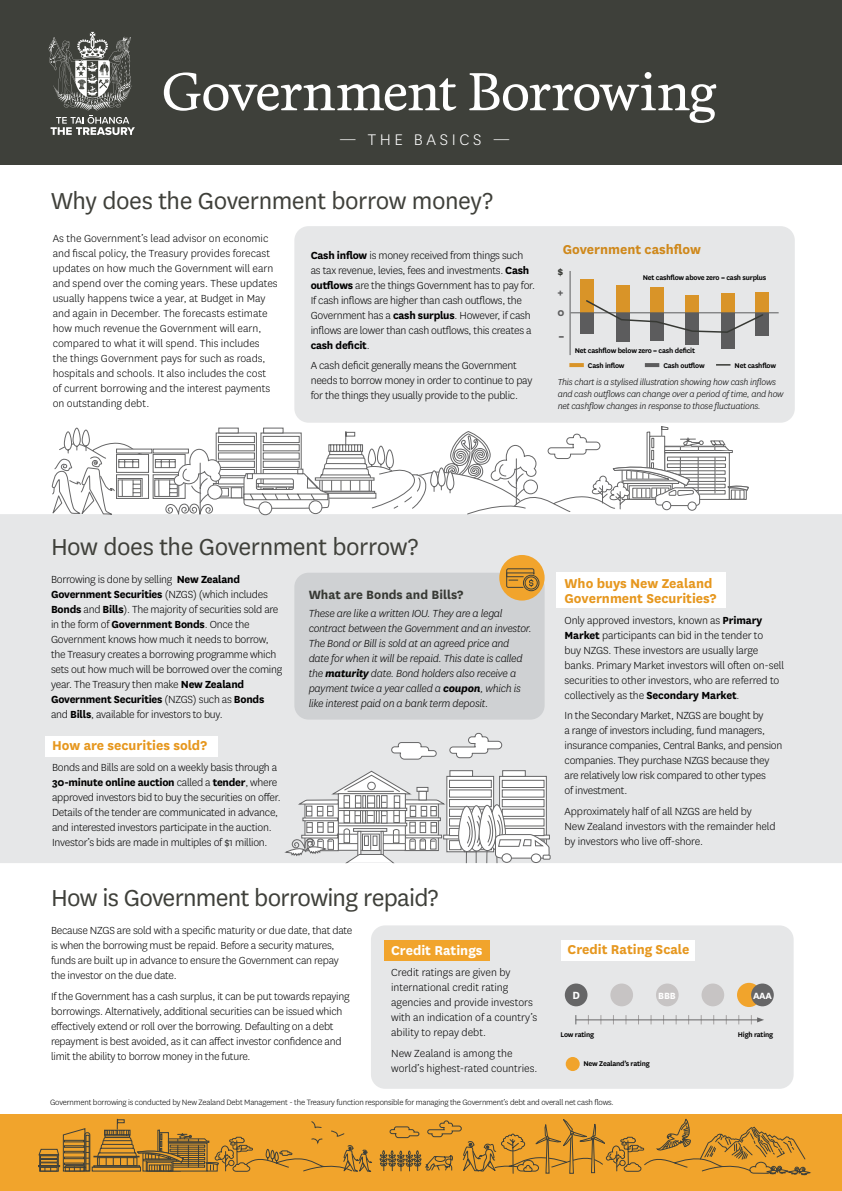
<style>
.page{position:relative;width:842px;height:1191px;background:#fff}
.page>*{position:absolute;margin:0;border:0;box-sizing:border-box;transform-origin:0 0}
.t1{font:50px "Feijoa OT";letter-spacing:-.03em;color:#fff}
.t2{font:27px "National";letter-spacing:-.02em;color:#3f403a}
.t3{font:300 18px "National";letter-spacing:.2em;color:#fff}
.t4{font:700 15px/15px "National";color:#e6971e}
.t5{font:700 15px "National";color:#fff}
.t6{font:700 14px "National";color:#3e403a}
.t7{font:700 12.1px "National";color:#fff}
.t8{font:300 12px/15px "National";letter-spacing:-.02em;color:#000}
.t9{font:300 12px/15px "National";color:#000}
.t10{font:italic 300 12px/15px "National";letter-spacing:-.02em;color:#000}
.t11{font:900 12px "National";color:#666667}
.t12{font:700 12px "National";color:#3e403a}
.t13{font:700 12px "National";color:#666667}
.t14{font:700 10.5px "National";letter-spacing:-.03em;color:#fff}
.t15{font:italic 300 10px/12px "National";letter-spacing:-.02em;color:#000}
.t16{font:300 9px "National";letter-spacing:-.02em;color:#000}
.t17{font:600 8px/14.6px "National";letter-spacing:-.025em;color:#000}
.s1{font-weight:700}
</style>
<div class="page">
<div style="left:0;top:514px;width:842px;height:349px;background:#e6e7e8"></div>
<div style="left:371px;top:925px;width:423px;height:163px;background:#e6e7e8;border-radius:14px"></div>
<div style="left:0;top:0;width:842px;height:165px;background:#3e403a"></div>
<div style="left:0;top:1114px;width:842px;height:77px;background:#f1a42c"></div>
<svg style="left:38px;top:1118px;width:334px;height:54px"></svg>
<svg style="left:380px;top:1118px;width:430px;height:58px"></svg>
<div style="left:556px;top:573px;width:170px;height:35px;background:#fff"></div>
<div style="left:294px;top:573px;width:251px;height:146px;background:#cfd1d3;border-radius:14px"></div>
<div style="left:45px;top:735px;width:172px;height:21px;background:#fff"></div>
<div style="left:499px;top:555px;width:46px;height:45px;background:#f1a42c;border-radius:50%"></div>
<svg style="left:506px;top:568px;width:33px;height:23px"></svg>
<div style="left:384px;top:940px;width:105px;height:21px;background:#f1a42c"></div>
<div style="left:294px;top:226px;width:501px;height:197px;background:#e6e7e8;border-radius:14px"></div>
<svg style="left:143px;top:449px;width:9px;height:4px"></svg>
<div style="left:116px;top:454px;width:33px;height:19px;background:#fff;border:1px solid #666667"></div>
<div style="left:116px;top:474px;width:33px;height:25px;border:1px solid #666667"></div>
<div style="left:153px;top:449px;width:36px;height:4px;border:1px solid #666667"></div>
<svg style="left:153px;top:454px;width:1px;height:19px"></svg>
<div style="left:153px;top:474px;width:33px;height:25px;border:1px solid #666667"></div>
<svg style="left:51px;top:427px;width:92px;height:91px"></svg>
<svg style="left:449px;top:732px;width:54px;height:26px"></svg>
<svg style="left:391px;top:741px;width:46px;height:19px"></svg>
<svg style="left:154px;top:410px;width:595px;height:105px"></svg>
<svg style="left:49px;top:32px;width:86px;height:103px"></svg>
<svg style="left:285px;top:770px;width:266px;height:94px"></svg>
<hr style="left:576px;top:1019px;width:183px;height:1px;background:#666667">
<svg style="left:751px;top:1015px;width:13px;height:9px"></svg>
<div style="left:565px;top:983px;width:22px;height:23px;background:#666667;border-radius:50%"></div>
<div style="left:610px;top:983px;width:23px;height:23px;background:#c7c4c4;border-radius:50%"></div>
<div style="left:656px;top:983px;width:23px;height:23px;background:#c7c4c4;border-radius:50%"></div>
<div style="left:701px;top:983px;width:23px;height:23px;background:#c7c4c4;border-radius:50%"></div>
<div style="left:737px;top:982px;width:24px;height:25px;background:#f1a42c;border-radius:50%"></div>
<div style="left:751px;top:983px;width:23px;height:23px;background:#666667;border-radius:50%"></div>
<div style="left:561px;top:940px;width:134px;height:21px;background:#fff"></div>
<div style="left:566px;top:1057px;width:14px;height:14px;background:#f1a42c;border-radius:50%"></div>
<h1 class="t1" style="left:161px;top:60px;width:557px">Government Borrowing</h1>
<h1 class="t3" style="left:339px;top:129px;width:173px">— THE BASICS —</h1>
<h2 class="t2" style="left:51px;top:183px;width:443px">Why does the Government borrow money?</h2>
<p class="t9" style="left:53px;top:230px;width:227px">As the Government’s lead advisor on economic and fiscal policy, the Treasury provides forecast updates on how much the Government will earn and spend over the coming years. These updates usually happens twice a year, at Budget in May and again in December. The forecasts estimate how much revenue the Government will earn, compared to what it will spend. This includes the things Government pays for such as roads, hospitals and schools. It also includes the cost of current borrowing and the interest payments on outstanding debt.</p>
<p class="t8" style="left:311px;top:247px;width:226px"><span class="s1">Cash inflow</span> is money received from things such as tax revenue, levies, fees and investments. <span class="s1">Cash outflows</span> are the things Government has to pay for.<br>If cash inflows are higher than cash outflows, the Government has a <span class="s1">cash surplus</span>. However, if cash inflows are lower than cash outflows, this creates a <span class="s1">cash deficit</span>.</p>
<p class="t8" style="left:311px;top:358px;width:223px">A cash deficit generally means the Government needs to borrow money in order to continue to pay for the things they usually provide to the public.</p>
<p class="t4" style="left:563px;top:241px;width:140px">Government cashflow</p>
<p class="t12" style="left:557px;top:263px;width:7px">$</p>
<p class="t11" style="left:557px;top:283px;width:7px">+</p>
<p class="t13" style="left:557px;top:303px;width:9px">0</p>
<p class="t11" style="left:558px;top:328px;width:7px">–</p>
<p class="t17" style="left:643px;top:270px;width:125px">Net cashflow above zero = cash surplus</p>
<p class="t17" style="left:588px;top:343px;width:109px;text-indent:-13px">Net cashflow below zero = cash deficit<br>Cash inflow</p>
<p class="t17" style="left:663px;top:357px;width:43px">Cash outflow</p>
<p class="t17" style="left:735px;top:357px;width:43px">Net cashflow</p>
<p class="t15" style="left:558px;top:376px;width:227px">This chart is a stylised illustration showing how cash inflows and cash outflows can change over a period of time, and how net cashflow changes in response to those fluctuations.</p>
<h2 class="t2" style="left:51px;top:529px;width:369px">How does the Government borrow?</h2>
<p class="t8" style="left:51px;top:571px;width:233px">Borrowing is done by selling <span class="s1">New Zealand Government Securities</span> (NZGS) (which includes <span class="s1">Bonds</span> and <span class="s1">Bills</span>). The majority of securities sold are in the form of <span class="s1">Government Bonds</span>. Once the Government knows how much it needs to borrow, the Treasury creates a borrowing programme which sets out how much will be borrowed over the coming year. The Treasury then make <span class="s1">New Zealand Government Securities</span> (NZGS) such as <span class="s1">Bonds </span>and <span class="s1">Bills</span>, available for investors to buy.</p>
<p class="t6" style="left:309px;top:584px;width:156px">What are Bonds and Bills?</p>
<p class="t10" style="left:309px;top:605px;width:225px">These are like a written IOU. They are a legal contract between the Government and an investor.<br>The Bond or Bill is sold at an agreed price and date for when it will be repaid. This date is called the <span class="s1">maturity</span> date. Bond holders also receive a payment twice a year called a <span class="s1">coupon</span>, which is like interest paid on a bank term deposit.</p>
<p class="t4" style="left:52px;top:736px;width:156px">How are securities sold?</p>
<p class="t8" style="left:52px;top:759px;width:230px">Bonds and Bills are sold on a weekly basis through a <span class="s1">30-minute online auction</span> called a <span class="s1">tender</span>, where approved investors bid to buy the securities on offer.<br>Details of the tender are communicated in advance, and interested investors participate in the auction.<br>Investor’s bids are made in multiples of $1 million.</p>
<p class="t4" style="left:564px;top:575px;width:153px">Who buys New Zealand<br>Government Securities?</p>
<p class="t8" style="left:564px;top:612px;width:221px">Only approved investors, known as <span class="s1">Primary Market</span> participants can bid in the tender to<br>buy NZGS. These investors are usually large banks. Primary Market investors will often on-sell securities to other investors, who are referred to collectively as the <span class="s1">Secondary Market</span>.</p>
<p class="t8" style="left:564px;top:708px;width:219px">In the Secondary Market, NZGS are bought by<br>a range of investors including, fund managers, insurance companies, Central Banks, and pension companies. They purchase NZGS because they are relatively low risk compared to other types<br>of investment.</p>
<p class="t8" style="left:564px;top:803px;width:212px">Approximately half of all NZGS are held by<br>New Zealand investors with the remainder held by investors who live off-shore.</p>
<h2 class="t2" style="left:51px;top:880px;width:389px">How is Government borrowing repaid?</h2>
<p class="t8" style="left:51px;top:922px;width:303px">Because NZGS are sold with a specific maturity or due date, that date is when the borrowing must be repaid. Before a security matures, funds are built up in advance to ensure the Government can repay the investor on the due date.</p>
<p class="t8" style="left:51px;top:988px;width:300px">If the Government has a cash surplus, it can be put towards repaying borrowings. Alternatively, additional securities can be issued which effectively extend or roll over the borrowing. Defaulting on a debt repayment is best avoided, as it can affect investor confidence and limit the ability to borrow money in the future.</p>
<p class="t4" style="left:568px;top:941px;width:123px">Credit Rating Scale</p>
<h3 class="t5" style="left:391px;top:940px;width:93px">Credit Ratings</h3>
<p class="t9" style="left:391px;top:964px;width:148px">Credit ratings are given by international credit rating agencies and provide investors with an indication of a country’s ability to repay debt.</p>
<p class="t9" style="left:391px;top:1045px;width:148px">New Zealand is among the world’s highest-rated countries.</p>
<p class="t7" style="left:573px;top:986px;width:9px">D</p>
<p class="t14" style="left:658px;top:987px;width:19px">BBB</p>
<p class="t14" style="left:753px;top:987px;width:20px">AAA</p>
<p class="t17" style="left:560px;top:1026px;width:35px">Low rating</p>
<p class="t17" style="left:738px;top:1026px;width:37px">High rating</p>
<p class="t17" style="left:583px;top:1055px;width:68px">New Zealand’s rating</p>
<p class="t16" style="left:50px;top:1096px;width:565px">Government borrowing is conducted by New Zealand Debt Management - the Treasury function responsible for managing the Government’s debt and overall net cash flows.</p>
</div>
